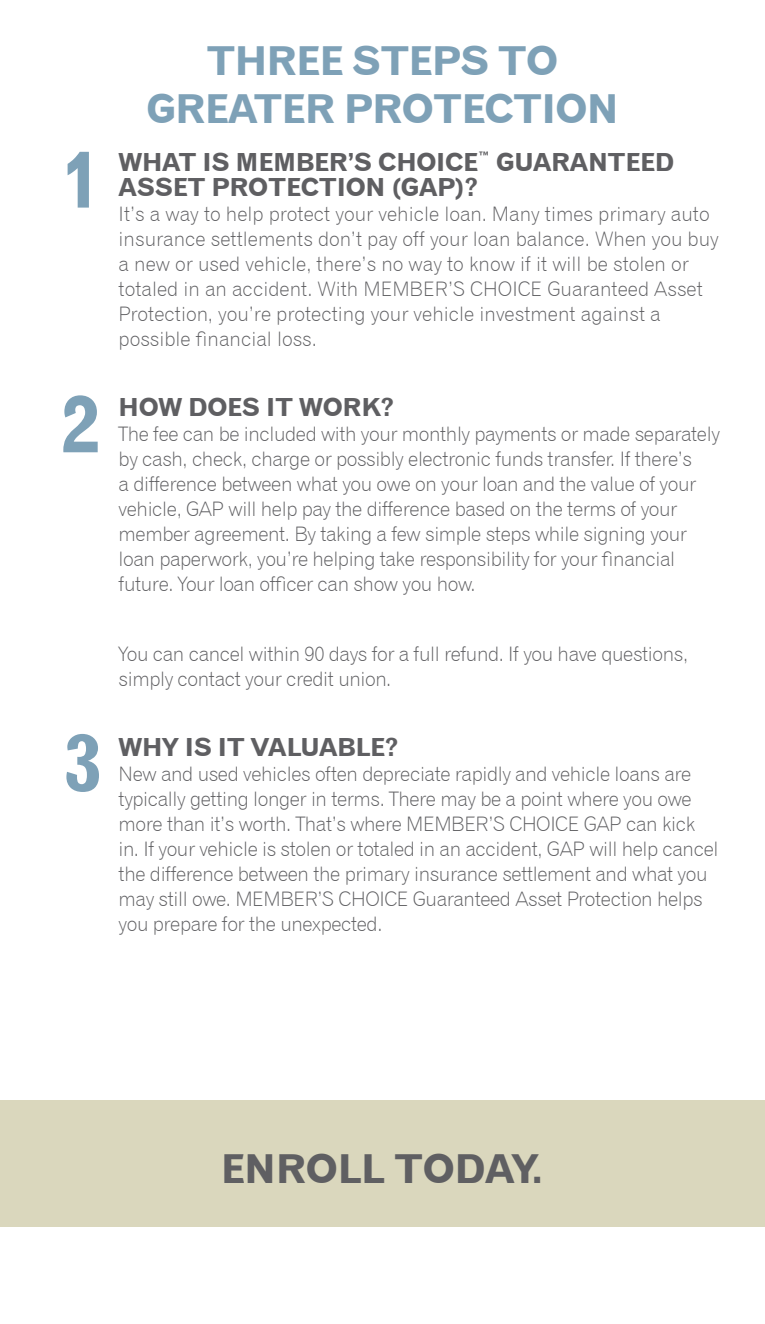
<style>
.page{position:relative;width:765px;height:1324px;background:#fff}
.page>*{position:absolute;margin:0;border:0;box-sizing:border-box;transform-origin:0 0}
.t1{font:80px "Gothic 720 BT Bold B";color:#7ea1b7}
.t2{font:40px/48px "Gothic 720 BT Bold B";letter-spacing:-.02em;color:#7ea1b7;text-align:center}
.t3{font:40px "Gothic 720 BT Bold B";letter-spacing:-.01em;color:#5f5f62}
.t4{font:25px/25px "Gothic 720 BT Bold B";letter-spacing:-.01em;color:#5f5f62}
.t5{font:20px/25px "Gothic 720 BT Light B";letter-spacing:-.02em;color:#5f5f62}
.t6{font:20px/25px "Gothic 720 BT Light B";color:#5f5f62}
</style>
<div class="page">
<div style="left:0;top:1100px;width:765px;height:126px;background:#dad7bd"></div>
<h1 class="t1" style="left:60px;top:130px;width:43px">1</h1>
<h2 class="t2" style="left:146px;top:37px;width:474px">THREE STEPS TO<br>GREATER PROTECTION</h2>
<p class="t4" style="left:119px;top:149px;width:557px">WHAT IS MEMBER’S CHOICE<sup>™</sup> GUARANTEED<br>ASSET PROTECTION (GAP)?</p>
<p class="t6" style="left:119px;top:201px;width:593px">It’s a way to help protect your vehicle loan. Many times primary auto</p>
<p class="t6" style="left:119px;top:226px;width:602px">insurance settlements don’t pay off your loan balance. When you buy a new or used vehicle, there’s no way to know if it will be stolen or totaled in an accident. With MEMBER’S CHOICE Guaranteed Asset Protection, you’re protecting your vehicle investment against a possible financial loss.</p>
<p class="t1" style="left:60px;top:375px;width:43px">2</p>
<h2 class="t4" style="left:119px;top:394px;width:278px">HOW DOES IT WORK?</h2>
<p class="t5" style="left:119px;top:421px;width:603px">The fee can be included with your monthly payments or made separately</p>
<p class="t5" style="left:119px;top:446px;width:579px">by cash, check, charge or possibly electronic funds transfer. If there’s a difference between what you owe on your loan and the value of your vehicle, GAP will help pay the difference based on the terms of your member agreement. By taking a few simple steps while signing your loan paperwork, you’re helping take responsibility for your financial future. Your loan officer can show you how.</p>
<p class="t5" style="left:119px;top:641px;width:571px">You can cancel within 90 days for a full refund. If you have questions, simply contact your credit union.</p>
<p class="t1" style="left:62px;top:713px;width:43px">3</p>
<h3 class="t4" style="left:119px;top:734px;width:282px">WHY IS IT VALUABLE?</h3>
<p class="t5" style="left:119px;top:761px;width:574px">New and used vehicles often depreciate rapidly and vehicle loans are</p>
<p class="t5" style="left:119px;top:786px;width:601px">typically getting longer in terms. There may be a point where you owe more than it’s worth. That’s where MEMBER’S CHOICE GAP can kick in. If your vehicle is stolen or totaled in an accident, GAP will help cancel the difference between the primary insurance settlement and what you may still owe. MEMBER’S CHOICE Guaranteed Asset Protection helps you prepare for the unexpected.</p>
<h3 class="t3" style="left:221px;top:1143px;width:323px">ENROLL TODAY.</h3>
</div>
